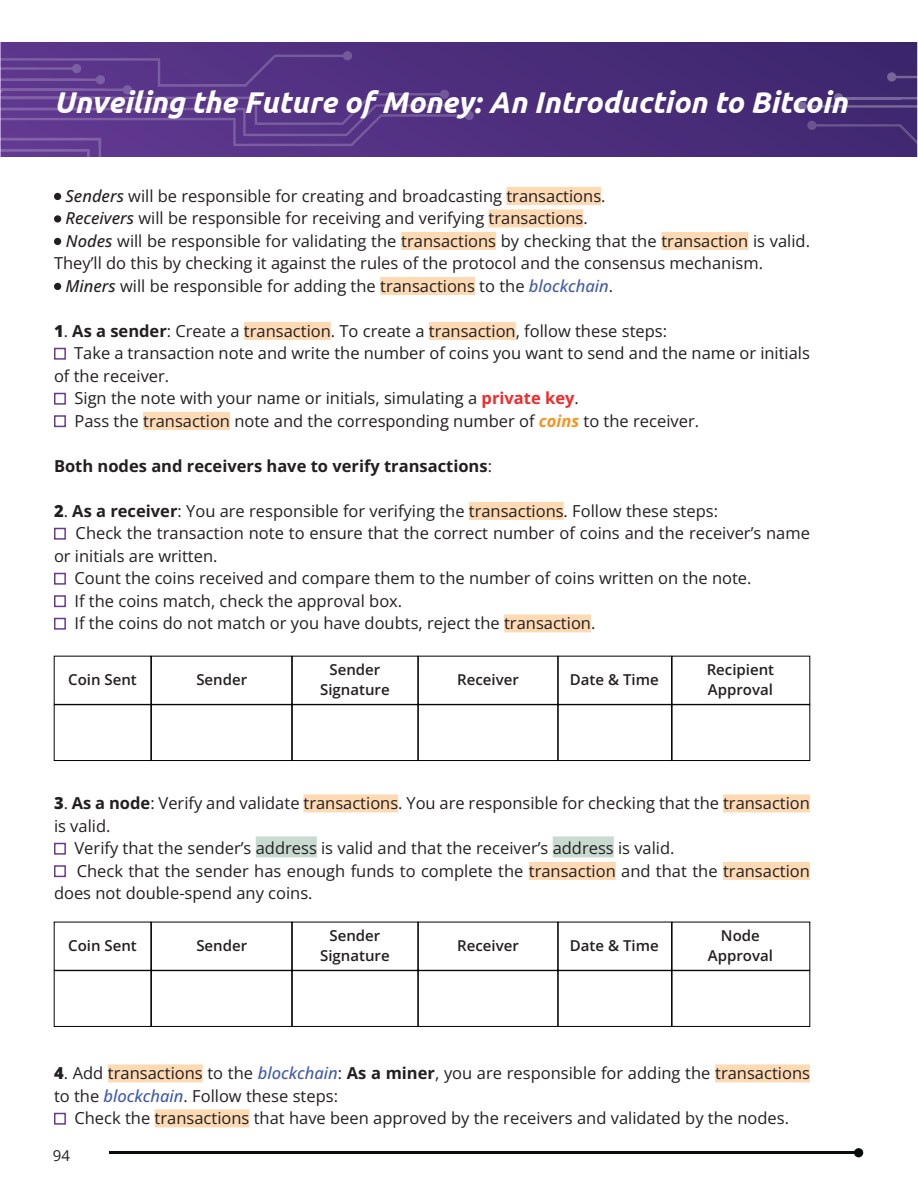
<style>
.page{position:relative;width:918px;height:1188px;background:#fff}
.page>*{position:absolute;margin:0;border:0;box-sizing:border-box;transform-origin:0 0}
.t1{font:italic 700 30px "Ubuntu";color:#fff}
.t2{font:16.5px/22.5px "Open Sans";color:#231f20}
.t3{font:700 16.5px "Open Sans";color:#231f20}
.t4{font:600 15px "Open Sans";color:#231f20}
.t5{font:15px "Open Sans";color:#231f20}
.s1{font-weight:500;font-style:italic}
.s2{font-weight:500;font-style:italic;color:#405aa8}
.s3{font-weight:800}
.s4{font-weight:700}
.s5{font-weight:700;color:#f02b2b}
.s6{font-weight:700;font-style:italic;color:#f79320}
.s7{font-weight:400}
</style>
<div class="page">
<svg style="left:2px;top:43px;width:800px;height:113px;background:#482c78"></svg>
<div style="left:798px;top:102px;width:9px;height:9px;background:#7b689c;border-radius:50%"></div>
<svg style="left:2px;top:51px;width:472px;height:105px;background:#5b388a"></svg>
<hr style="left:109px;top:1152px;width:746px;height:2px;background:#080c0d">
<svg style="left:802px;top:42px;width:116px;height:1116px"></svg>
<div style="left:506px;top:187px;width:95px;height:18px;background:#fedab4"></div>
<div style="left:489px;top:209px;width:94px;height:18px;background:#fedab4"></div>
<div style="left:401px;top:232px;width:95px;height:18px;background:#fedab4"></div>
<div style="left:661px;top:232px;width:87px;height:18px;background:#fedab4"></div>
<div style="left:380px;top:277px;width:95px;height:18px;background:#fedab4"></div>
<div style="left:244px;top:322px;width:87px;height:18px;background:#fedab4"></div>
<div style="left:429px;top:322px;width:87px;height:18px;background:#fedab4"></div>
<div style="left:143px;top:412px;width:87px;height:18px;background:#fedab4"></div>
<div style="left:469px;top:502px;width:95px;height:18px;background:#fedab4"></div>
<div style="left:504px;top:614px;width:87px;height:18px;background:#fedab4"></div>
<div style="left:303px;top:794px;width:95px;height:18px;background:#fedab4"></div>
<div style="left:723px;top:794px;width:87px;height:18px;background:#fedab4"></div>
<div style="left:256px;top:836px;width:61px;height:21px;background:#c9dbd0"></div>
<div style="left:553px;top:836px;width:61px;height:21px;background:#c9dbd0"></div>
<div style="left:529px;top:862px;width:87px;height:18px;background:#fedab4"></div>
<div style="left:723px;top:862px;width:87px;height:18px;background:#fedab4"></div>
<div style="left:108px;top:1064px;width:95px;height:18px;background:#fedab4"></div>
<div style="left:715px;top:1064px;width:95px;height:18px;background:#fedab4"></div>
<div style="left:155px;top:1109px;width:94px;height:18px;background:#fedab4"></div>
<div style="left:54px;top:193px;width:7px;height:7px;background:#231f20;border-radius:50%"></div>
<div style="left:54px;top:215px;width:7px;height:8px;background:#231f20;border-radius:50%"></div>
<div style="left:54px;top:238px;width:7px;height:7px;background:#231f20;border-radius:50%"></div>
<div style="left:54px;top:283px;width:7px;height:7px;background:#231f20;border-radius:50%"></div>
<div style="left:54px;top:348px;width:12px;height:12px;border:2px solid #673b95"></div>
<div style="left:54px;top:393px;width:12px;height:12px;border:2px solid #673b95"></div>
<div style="left:54px;top:415px;width:12px;height:12px;border:2px solid #673b95"></div>
<div style="left:54px;top:528px;width:12px;height:12px;border:2px solid #673b95"></div>
<div style="left:54px;top:573px;width:12px;height:12px;border:2px solid #673b95"></div>
<div style="left:54px;top:595px;width:12px;height:12px;border:2px solid #673b95"></div>
<div style="left:54px;top:618px;width:12px;height:12px;border:2px solid #673b95"></div>
<div style="left:54px;top:843px;width:12px;height:12px;border:2px solid #673b95"></div>
<div style="left:54px;top:865px;width:12px;height:12px;border:2px solid #673b95"></div>
<div style="left:54px;top:1113px;width:12px;height:12px;border:2px solid #673b95"></div>
<div style="left:54px;top:656px;width:97px;height:49px;border:1px solid #000"></div>
<div style="left:54px;top:705px;width:97px;height:56px;border:1px solid #000"></div>
<div style="left:418px;top:656px;width:140px;height:49px;border:1px solid #000"></div>
<div style="left:418px;top:705px;width:140px;height:56px;border:1px solid #000"></div>
<div style="left:151px;top:656px;width:141px;height:49px;border:1px solid #000"></div>
<div style="left:151px;top:705px;width:141px;height:56px;border:1px solid #000"></div>
<div style="left:558px;top:656px;width:114px;height:49px;border:1px solid #000"></div>
<div style="left:558px;top:705px;width:114px;height:56px;border:1px solid #000"></div>
<div style="left:292px;top:656px;width:126px;height:49px;border:1px solid #000"></div>
<div style="left:292px;top:705px;width:126px;height:56px;border:1px solid #000"></div>
<div style="left:672px;top:656px;width:138px;height:49px;border:1px solid #000"></div>
<div style="left:672px;top:705px;width:138px;height:56px;border:1px solid #000"></div>
<div style="left:54px;top:970px;width:97px;height:57px;border:1px solid #000"></div>
<div style="left:418px;top:970px;width:140px;height:57px;border:1px solid #000"></div>
<div style="left:151px;top:970px;width:141px;height:57px;border:1px solid #000"></div>
<div style="left:558px;top:970px;width:114px;height:57px;border:1px solid #000"></div>
<div style="left:292px;top:970px;width:126px;height:57px;border:1px solid #000"></div>
<div style="left:672px;top:970px;width:138px;height:57px;border:1px solid #000"></div>
<p class="t1" style="left:54px;top:84px;width:795px">Unveiling the Future of Money: An Introduction to Bitcoin</p>
<p class="t2" style="left:66px;top:184px;width:542px"><span class="s1">Senders</span> will be responsible for creating and broadcasting transactions.</p>
<p class="t2" style="left:66px;top:207px;width:524px"><span class="s1">Receivers</span> will be responsible for receiving and verifying transactions.</p>
<p class="t2" style="left:54px;top:229px;width:758px;text-indent:12px"><span class="s1">Nodes</span> will be responsible for validating the transactions by checking that the transaction is valid.<br>They’ll do this by checking it against the rules of the protocol and the consensus mechanism.</p>
<p class="t2" style="left:66px;top:274px;width:549px"><span class="s1">Miners</span> will be responsible for adding the transactions to the <span class="s2">blockchain</span>.</p>
<p class="t2" style="left:54px;top:319px;width:615px"><span class="s3">1</span>. <span class="s4">As a sender</span>: Create a transaction. To create a transaction, follow these steps:</p>
<p class="t2" style="left:54px;top:342px;width:758px;text-indent:20px">Take a transaction note and write the number of coins you want to send and the name or initials of the receiver.</p>
<p class="t2" style="left:74px;top:387px;width:506px">Sign the note with your name or initials, simulating a <span class="s5">private key</span>.</p>
<p class="t2" style="left:74px;top:409px;width:626px">Pass the transaction note and the corresponding number of <span class="s6">coins</span> to the receiver.</p>
<p class="t3" style="left:54px;top:455px;width:440px">Both nodes and receivers have to verify transactions<span class="s7">:</span></p>
<p class="t2" style="left:54px;top:499px;width:666px"><span class="s3">2</span>. <span class="s4">As a receiver</span>: You are responsible for verifying the transactions. Follow these steps:</p>
<p class="t2" style="left:54px;top:522px;width:758px;text-indent:22px">Check the transaction note to ensure that the correct number of coins and the receiver’s name or initials are written.</p>
<p class="t2" style="left:74px;top:567px;width:679px">Count the coins received and compare them to the number of coins written on the note.</p>
<p class="t2" style="left:74px;top:589px;width:329px">If the coins match, check the approval box.</p>
<p class="t2" style="left:74px;top:612px;width:522px">If the coins do not match or you have doubts, reject the transaction.</p>
<p class="t4" style="left:68px;top:669px;width:70px">Coin Sent</p>
<p class="t4" style="left:330px;top:660px;width:52px">Sender</p>
<p class="t4" style="left:320px;top:679px;width:71px">Signature</p>
<p class="t4" style="left:196px;top:669px;width:52px">Sender</p>
<p class="t4" style="left:457px;top:669px;width:63px">Receiver</p>
<p class="t4" style="left:570px;top:669px;width:90px">Date &amp; Time</p>
<p class="t4" style="left:707px;top:660px;width:69px">Recipient</p>
<p class="t4" style="left:708px;top:679px;width:67px">Approval</p>
<p class="t2" style="left:54px;top:792px;width:757px"><span class="s3">3</span>. <span class="s4">As a node</span>: Verify and validate transactions. You are responsible for checking that the transaction is valid.</p>
<p class="t2" style="left:74px;top:837px;width:602px">Verify that the sender’s address is valid and that the receiver’s address is valid.</p>
<p class="t2" style="left:54px;top:859px;width:757px;text-indent:23px">Check that the sender has enough funds to complete the transaction and that the transaction does not double-spend any coins.</p>
<p class="t4" style="left:68px;top:935px;width:70px">Coin Sent</p>
<p class="t4" style="left:330px;top:925px;width:52px">Sender</p>
<p class="t4" style="left:320px;top:945px;width:71px">Signature</p>
<p class="t4" style="left:196px;top:935px;width:52px">Sender</p>
<p class="t4" style="left:457px;top:935px;width:63px">Receiver</p>
<p class="t4" style="left:570px;top:935px;width:90px">Date &amp; Time</p>
<p class="t4" style="left:721px;top:925px;width:40px">Node</p>
<p class="t4" style="left:708px;top:945px;width:67px">Approval</p>
<p class="t2" style="left:54px;top:1062px;width:758px"><span class="s3">4</span>. Add transactions to the <span class="s2">blockchain</span>: <span class="s4">As a miner</span>, you are responsible for adding the transactions to the <span class="s2">blockchain</span>. Follow these steps:</p>
<p class="t2" style="left:74px;top:1107px;width:716px">Check the transactions that have been approved by the receivers and validated by the nodes.</p>
<p class="t5" style="left:53px;top:1145px;width:19px">94</p>
</div>
